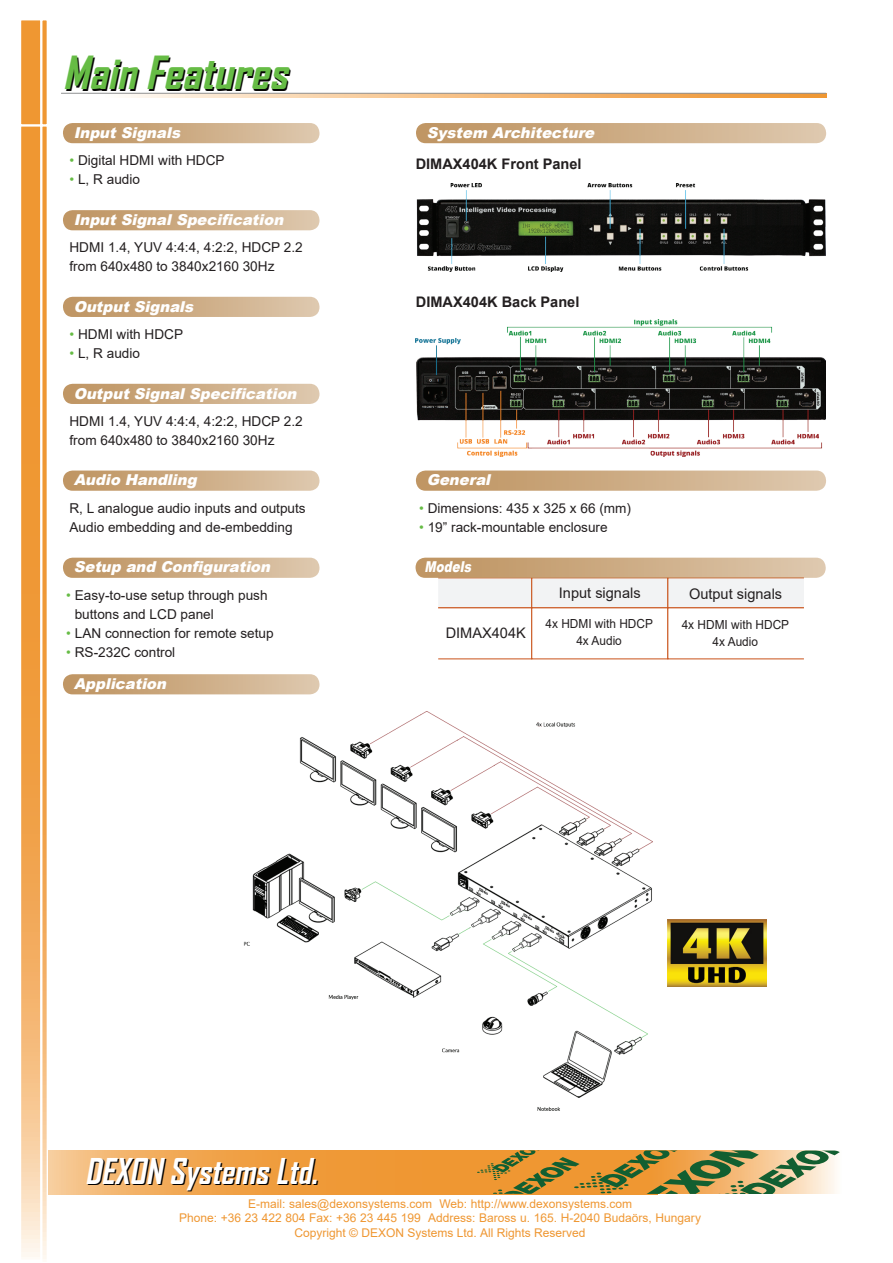
<style>
.page{position:relative;width:893px;height:1263px;background:#fff}
.page>*{position:absolute;margin:0;border:0;box-sizing:border-box;transform-origin:0 0}
.t1{font:italic 700 43.65px "Agency FB";color:#050504;scale:1.07 1}
.t2{font:italic 700 34.05px "Agency FB";color:#000001}
.t3{font:italic 900 15px "Arial";color:#fff}
.t4{font:italic 900 15px "Arial";color:#fff;scale:.8 1}
.t5{font:700 14.55px "Arial";color:#231f20}
.t6{font:14.55px "Arial";color:#231f20}
.t7{font:13.65px/19.2px "Arial";color:#231f20}
.t8{font:12.45px/16.6px "Arial";color:#231f20;text-align:center;scale:.95 1}
.t9{font:12px/14.7px "Arial";color:#ef9732;text-align:center}
.s1{color:#66bc45}
</style>
<div class="page">
<svg style="left:128px;top:94px;width:698px;height:4px;background:#f5c085"></svg>
<hr style="left:61px;top:93px;width:765px;height:1px;background:#909192">
<svg style="left:22px;top:127px;width:17px;height:1130px;background:#f1a754"></svg>
<div style="left:19px;top:124px;width:23px;height:1137px;border:2px solid #fff"></div>
<div style="left:19px;top:18px;width:23px;height:108px;background:#ef9732;border:2px solid #fff"></div>
<svg style="left:40px;top:126px;width:9px;height:1135px"></svg>
<div style="left:40px;top:18px;width:9px;height:108px;background:#ef9732;border:2px solid #fff"></div>
<svg style="left:49px;top:1150px;width:428px;height:44px;background:#f0a44d"></svg>
<svg style="left:477px;top:1150px;width:363px;height:45px;background:#b69852"></svg>
<div style="left:438px;top:578px;width:94px;height:30px;background:#f2f3f4;border:1px solid #c95219"></div>
<div style="left:532px;top:578px;width:136px;height:30px;background:#f2f3f4;border:1px solid #c95219"></div>
<div style="left:668px;top:578px;width:136px;height:30px;background:#f2f3f4;border:1px solid #c95219"></div>
<div style="left:416px;top:558px;width:410px;height:20px;background:linear-gradient(to right,#bd925e,#ddc7ad);border-radius:10px"></div>
<img style="left:668px;top:920px;width:99px;height:67px">
<img style="left:243px;top:711px;width:409px;height:400px">
<div style="left:63px;top:123px;width:256px;height:20px;background:linear-gradient(to right,#bd925e,#ddc7ac);border-radius:10px"></div>
<div style="left:63px;top:210px;width:256px;height:20px;background:linear-gradient(to right,#bd925e,#ddc7ac);border-radius:10px"></div>
<div style="left:63px;top:297px;width:256px;height:20px;background:linear-gradient(to right,#bd925e,#ddc7ac);border-radius:10px"></div>
<div style="left:63px;top:384px;width:256px;height:20px;background:linear-gradient(to right,#bd925e,#ddc7ac);border-radius:10px"></div>
<div style="left:63px;top:470px;width:256px;height:21px;background:linear-gradient(to right,#bd925e,#ddc7ac);border-radius:10px"></div>
<div style="left:63px;top:558px;width:256px;height:20px;background:linear-gradient(to right,#bd925e,#ddc7ac);border-radius:10px"></div>
<div style="left:416px;top:123px;width:410px;height:20px;background:linear-gradient(to right,#bd925e,#ddc7ad);border-radius:10px"></div>
<div style="left:416px;top:470px;width:410px;height:21px;background:linear-gradient(to right,#bd925e,#ddc7ad);border-radius:10px"></div>
<div style="left:63px;top:674px;width:256px;height:20px;background:linear-gradient(to right,#bd925e,#ddc7ac);border-radius:10px"></div>
<img style="left:416px;top:184px;width:410px;height:88px">
<img style="left:416px;top:320px;width:409px;height:136px">
<h1 class="t1" style="left:64px;top:47px;width:221px">MainFeatures</h1>
<p class="t3" style="left:74px;top:121px;width:112px">InputSignals</p>
<p class="t7" style="left:69px;top:151px;width:157px"><span class="s1">•</span> Digital HDMI with HDCP</p>
<p class="t7" style="left:69px;top:170px;width:72px"><span class="s1">•</span> L, R audio</p>
<p class="t3" style="left:74px;top:209px;width:215px">InputSignalSpecification</p>
<p class="t7" style="left:69px;top:238px;width:235px">HDMI 1.4, YUV 4:4:4, 4:2:2, HDCP 2.2 from 640x480 to 3840x2160 30Hz</p>
<p class="t3" style="left:74px;top:295px;width:126px">OutputSignals</p>
<p class="t7" style="left:69px;top:324px;width:115px"><span class="s1">•</span> HDMI with HDCP</p>
<p class="t7" style="left:69px;top:343px;width:72px"><span class="s1">•</span> L, R audio</p>
<p class="t3" style="left:74px;top:382px;width:229px">OutputSignalSpecification</p>
<p class="t7" style="left:69px;top:411px;width:235px">HDMI 1.4, YUV 4:4:4, 4:2:2, HDCP 2.2 from 640x480 to 3840x2160 30Hz</p>
<p class="t3" style="left:74px;top:469px;width:129px">Audio Handling</p>
<p class="t7" style="left:69px;top:498px;width:238px">R, L analogue audio inputs and outputs<br>Audio embedding and de-embedding</p>
<p class="t3" style="left:74px;top:556px;width:202px">Setup and Configuration</p>
<p class="t7" style="left:75px;top:585px;width:194px;text-indent:-9px"><span class="s1">•</span> Easy-to-use setup through push buttons and LCD panel</p>
<p class="t7" style="left:66px;top:623px;width:209px"><span class="s1">•</span> LAN connection for remote setup</p>
<p class="t7" style="left:66px;top:643px;width:111px"><span class="s1">•</span> RS-232C control</p>
<p class="t3" style="left:74px;top:673px;width:98px">Application</p>
<p class="t3" style="left:427px;top:121px;width:173px">System Architecture</p>
<p class="t5" style="left:416px;top:154px;width:167px">DIMAX404K Front Panel</p>
<p class="t5" style="left:416px;top:291px;width:165px">DIMAX404K Back Panel</p>
<p class="t3" style="left:427px;top:469px;width:69px">General</p>
<p class="t7" style="left:419px;top:498px;width:213px"><span class="s1">•</span> Dimensions: 435 x 325 x 66 (mm)</p>
<p class="t7" style="left:419px;top:517px;width:190px"><span class="s1">•</span> 19” rack-mountable enclosure</p>
<p class="t4" style="left:425px;top:556px;width:64px">Models</p>
<p class="t6" style="left:559px;top:583px;width:83px">Input signals</p>
<p class="t6" style="left:446px;top:623px;width:82px">DIMAX404K</p>
<p class="t8" style="left:545px;top:616px;width:115px">4x HDMI with HDCP<br>4x Audio</p>
<p class="t6" style="left:689px;top:584px;width:95px">Output signals</p>
<p class="t8" style="left:682px;top:616px;width:115px">4x HDMI with HDCP<br>4x Audio</p>
<h2 class="t2" style="left:87px;top:1151px;width:241px">DEXON SystemsLtd.</h2>
<p class="t9" style="left:179px;top:1196px;width:524px">E-mail: sales@dexonsystems.com Web: http://www.dexonsystems.com<br>Phone: +36 23 422 804 Fax: +36 23 445 199 Address: Baross u. 165. H-2040 Budaörs, Hungary<br>Copyright © DEXON Systems Ltd. All Rights Reserved</p>
</div>
